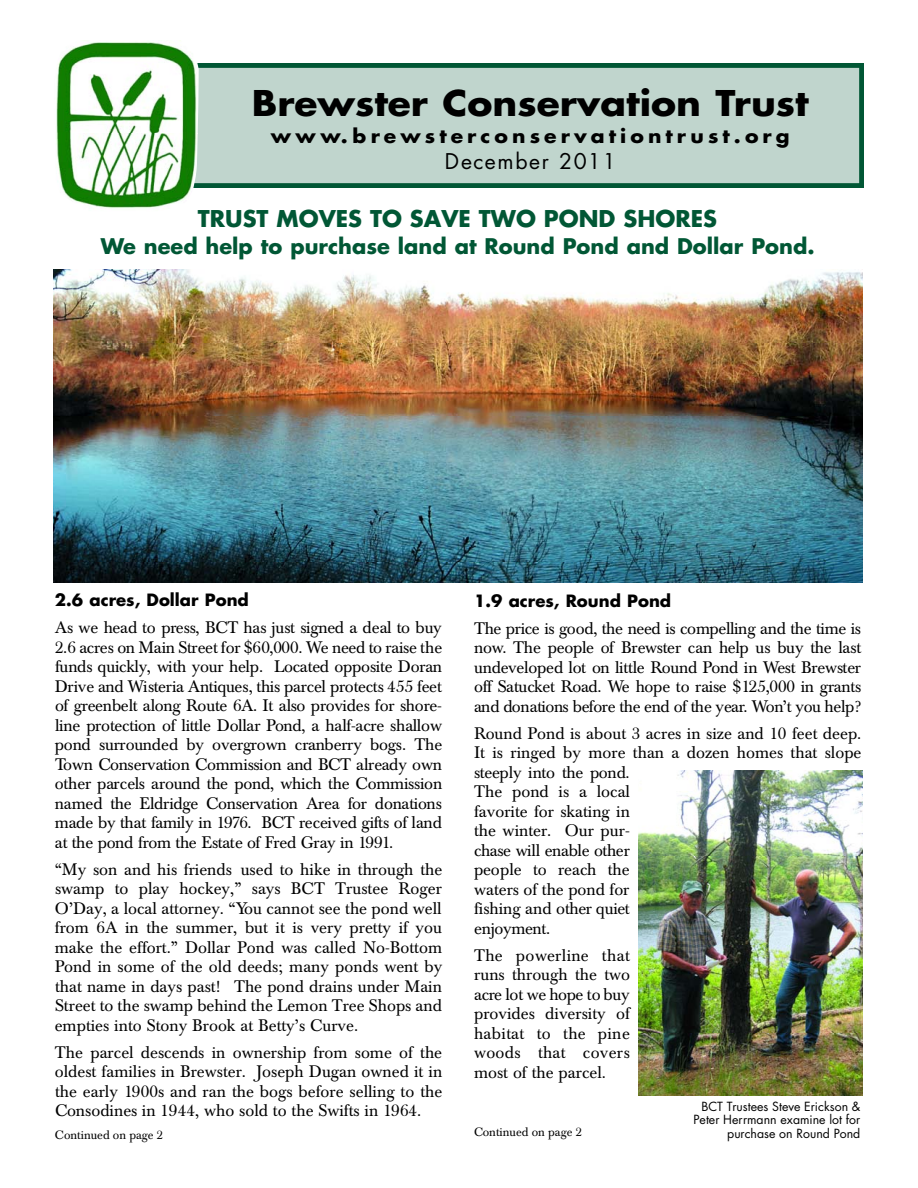
<style>
.page{position:relative;width:918px;height:1188px;background:#fff}
.page>*{position:absolute;margin:0;border:0;box-sizing:border-box;transform-origin:0 0}
.t1{font:700 34.5px "Futura";color:#000;scale:1.09 1}
.t2{font:700 22.5px "Futura";color:#015735}
.t3{font:21.15px "Futura";letter-spacing:.075em;color:#000}
.t4{font:700 21px "Futura";color:#015735}
.t5{font:700 18.75px "Futura";letter-spacing:.205em;color:#000;scale:1.08 1}
.t6{font:16.5px/19.5px "Baskerville BE";color:#000;text-align:justify}
.t7{font:700 16.5px "Futura";color:#000}
.t8{font:12.3px/13.5px "Futura";color:#000;text-align:right}
.t9{font:12px "Baskerville BE";color:#000}
</style>
<div class="page">
<img style="left:199px;top:63px;width:665px;height:125px">
<img style="left:56px;top:40px;width:143px;height:168px">
<img style="left:53px;top:270px;width:810px;height:312px">
<img style="left:639px;top:771px;width:223px;height:325px">
<h1 class="t1" style="left:252px;top:87px;width:513px">Brewster Conservation Trust</h1>
<p class="t5" style="left:271px;top:127px;width:482px">w w w. b re w s t e rc o n s e rv a t i o n t ru s t . o rg</p>
<p class="t3" style="left:445px;top:151px;width:172px">December 2011</p>
<h2 class="t2" style="left:198px;top:208px;width:520px">TRUST MOVES TO SAVE TWO POND SHORES</h2>
<p class="t4" style="left:101px;top:236px;width:715px">We need help to purchase land at Round Pond and Dollar Pond.</p>
<p class="t7" style="left:55px;top:593px;width:195px">2.6 acres, Dollar Pond</p>
<p class="t6" style="left:55px;top:620px;width:389px">As we head to press, BCT has just signed a deal to buy 2.6 acres on Main Street for $60,000. We need to raise the funds quickly, with your help. Located opposite Do r a n Drive and Wisteria Antiques, this parcel protects 455 feet of greenbelt along Route 6A. It also provides for shore&shy;line protection of little Dollar Pond, a half-acre shallow pond surrounded by overgrown cranberry bogs. The Town Conservation Commission and BCT already own other parcels around the pond, which the Co m m i s s i o n named the Eldridge Conservation Area for donations made by that family in 1976. BCT received gifts of land at the pond from the Estate of Fred Gray in 1991.</p>
<p class="t6" style="left:55px;top:861px;width:389px">“My son and his friends used to hike in through the swamp to play hockey,” says BCT Trustee Roger O’Day, a local attorney. “You cannot see the pond well from 6A in the summer, but it is very pretty if you make the effort.” Dollar Pond was called No-Bottom Pond in some of the old deeds; many ponds went by that name in days past! The pond drains under Main Street to the swamp behind the Lemon Tree Shops and empties into Stony Brook at Betty’s Curve.</p>
<p class="t6" style="left:55px;top:1044px;width:389px">The parcel descends in ownership from some of the oldest families in Brewster. Joseph Dugan owned it in the early 1900s and ran the bogs before selling to the Consodines in 1944, who sold to the Swifts in 1964.</p>
<p class="t9" style="left:55px;top:1130px;width:110px">Continued on page 2</p>
<p class="t7" style="left:474px;top:593px;width:199px">1.9 acres, Round Pond</p>
<p class="t6" style="left:474px;top:620px;width:389px">The price is good, the need is compelling and the time is n o w. The people of Brewster can help us buy the last undeveloped lot on little Round Pond in West Brewster off Satucket Road. We hope to raise $125,000 in grants and donations before the end of the year. Won’t you help?</p>
<p class="t6" style="left:474px;top:725px;width:389px;text-align:left">Round Pond is about 3 acres in size and 10 feet deep.<br>It is ringed by more than a dozen homes that slope steeply into the pond.<br>The pond is a local<br>favorite for skating in<br>the winter. Our pur-<br>chase will enable other<br>people to reach the<br>waters of the pond for<br>fishing and other quiet<br>e n j o y m e n t .</p>
<p class="t6" style="left:474px;top:947px;width:158px">The powerline that runs through the two acre lot we hope to buy provides diversity of habitat to the pine woods that covers most of the parcel.</p>
<p class="t9" style="left:474px;top:1127px;width:109px">Continued on page 2</p>
<p class="t8" style="left:693px;top:1101px;width:169px">BCT Trustees Steve Erickson &amp;<br>Peter Herrmann examine lot for purchase on Round Pond</p>
</div>
